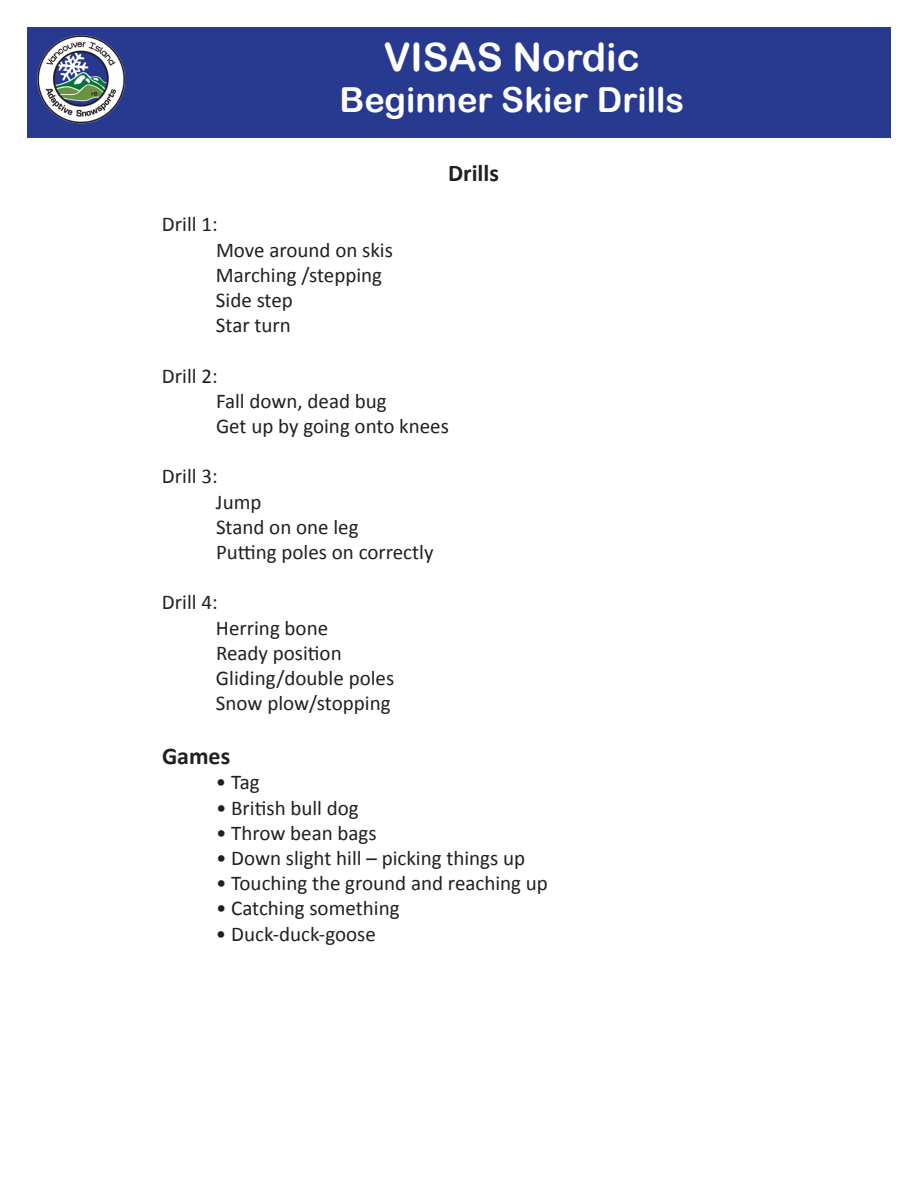
<style>
.page{position:relative;width:918px;height:1188px;background:#fff}
.page>*{position:absolute;margin:0;border:0;box-sizing:border-box;transform-origin:0 0}
.t1{font:39px "Arial Rounded MT Bold";color:#fff}
.t2{font:34.5px "Arial Rounded MT Bold";color:#fff}
.t3{font:700 24px "Calibri";color:#231f20}
.t4{font:21px "Calibri";color:#231f20}
</style>
<div class="page">
<div style="left:27px;top:27px;width:864px;height:110px;background:#273a8f"></div>
<img style="left:37px;top:35px;width:89px;height:89px">
<p class="t1" style="left:384px;top:34px;width:258px">VISAS Nordic</p>
<p class="t2" style="left:340px;top:79px;width:346px">Beginner Skier Drills</p>
<p class="t4" style="left:162px;top:211px;width:57px">Drill 1:</p>
<p class="t4" style="left:216px;top:237px;width:178px">Move around on skis</p>
<p class="t4" style="left:216px;top:262px;width:168px">Marching /stepping</p>
<p class="t4" style="left:216px;top:287px;width:78px">Side step</p>
<p class="t4" style="left:216px;top:312px;width:76px">Star turn</p>
<p class="t4" style="left:162px;top:363px;width:57px">Drill 2:</p>
<p class="t3" style="left:448px;top:158px;width:52px">Drills</p>
<p class="t4" style="left:216px;top:388px;width:172px">Fall down, dead bug</p>
<p class="t4" style="left:216px;top:413px;width:234px">Get up by going onto knees</p>
<p class="t4" style="left:162px;top:463px;width:57px">Drill 3:</p>
<p class="t4" style="left:216px;top:489px;width:47px">Jump</p>
<p class="t4" style="left:216px;top:514px;width:144px">Stand on one leg</p>
<p class="t4" style="left:216px;top:539px;width:219px">Putting poles on correctly</p>
<p class="t4" style="left:162px;top:589px;width:57px">Drill 4:</p>
<p class="t4" style="left:216px;top:615px;width:114px">Herring bone</p>
<p class="t4" style="left:216px;top:640px;width:127px">Ready position</p>
<p class="t4" style="left:216px;top:665px;width:180px">Gliding/double poles</p>
<p class="t4" style="left:216px;top:690px;width:176px">Snow plow/stopping</p>
<p class="t3" style="left:162px;top:741px;width:70px">Games</p>
<p class="t4" style="left:216px;top:769px;width:45px">• Tag</p>
<p class="t4" style="left:216px;top:795px;width:144px">• British bull dog</p>
<p class="t4" style="left:216px;top:820px;width:162px">• Throw bean bags</p>
<p class="t4" style="left:216px;top:845px;width:311px">• Down slight hill – picking things up</p>
<p class="t4" style="left:216px;top:870px;width:333px">• Touching the ground and reaching up</p>
<p class="t4" style="left:216px;top:895px;width:185px">• Catching something</p>
<p class="t4" style="left:216px;top:921px;width:161px">• Duck-duck-goose</p>
</div>
